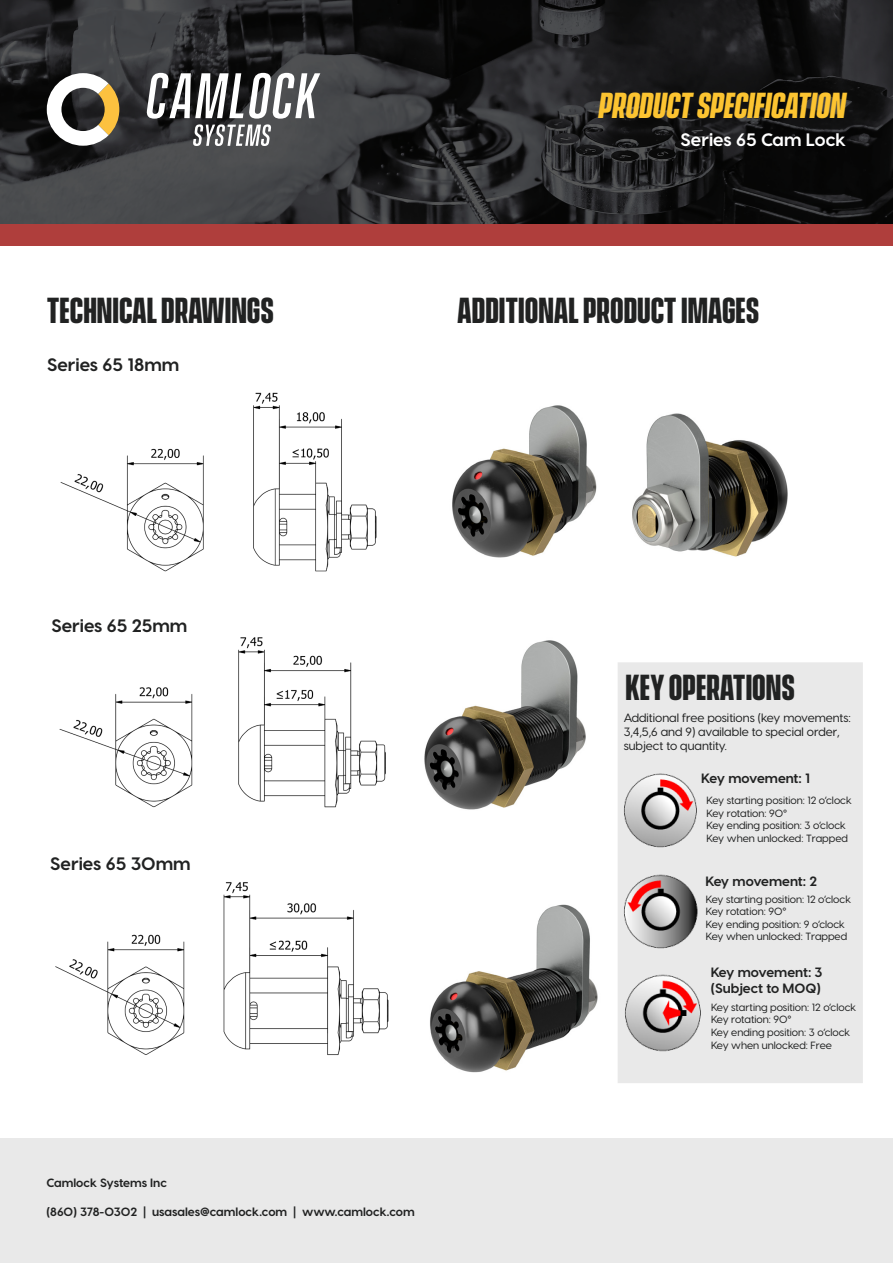
<style>
.page{position:relative;width:893px;height:1263px;background:#fff}
.page>*{position:absolute;margin:0;border:0;box-sizing:border-box;transform-origin:0 0}
.Sub-heading{font:700 33px "Vanguard CF";color:#212222}
.Product_specificatio{font:italic 700 33px "Vanguard CF";color:#fcc431}
.Table_text_-_right_c{font:700 18px "Visby CF";color:#212222}
.Introduction{font:700 18px "Visby CF";color:#fff}
.Table_text_-_right_c-2{font:700 13.5px/16.2px "Visby CF";color:#212222}
.Body_copy{font:500 12px/14.4px "Visby CF";color:#212222}
.Body_copy-2{font:700 12px "Visby CF";color:#212222}
.Body_copy-3{font:500 10.5px/12.6px "Visby CF";color:#212222}
</style>
<div class="page">
<img style="left:432px;top:640px;width:154px;height:170px">
<div style="left:0;top:1138px;width:893px;height:125px;background:#e9e9e9"></div>
<svg style="left:0;top:0;width:893px;height:224px;background:#252527"></svg>
<div style="left:0;top:224px;width:893px;height:21px;background:#af3e3c"></div>
<svg style="left:47px;top:73px;width:72px;height:73px"></svg>
<svg style="left:146px;top:73px;width:174px;height:73px"></svg>
<img style="left:60px;top:392px;width:317px;height:180px">
<img style="left:59px;top:637px;width:373px;height:171px">
<img style="left:55px;top:882px;width:334px;height:174px">
<img style="left:430px;top:904px;width:168px;height:169px">
<img style="left:632px;top:413px;width:156px;height:144px">
<img style="left:452px;top:405px;width:145px;height:153px">
<div style="left:618px;top:662px;width:245px;height:421px;background:#e9e9e9"></div>
<img style="left:624px;top:773px;width:73px;height:75px">
<img style="left:624px;top:874px;width:74px;height:75px">
<img style="left:625px;top:974px;width:76px;height:78px">
<p class="Product_specificatio" style="left:599px;top:86px;width:248px">PRODUCT SPECIFICATION</p>
<p class="Introduction" style="left:681px;top:128px;width:167px">Series 65 Cam Lock</p>
<p class="Sub-heading" style="left:47px;top:291px;width:229px">TECHNICAL DRAWINGS</p>
<p class="Sub-heading" style="left:457px;top:291px;width:304px">ADDITIONAL PRODUCT IMAGES</p>
<p class="Table_text_-_right_c" style="left:47px;top:354px;width:134px">Series 65 18mm</p>
<p class="Table_text_-_right_c" style="left:51px;top:615px;width:138px">Series 65 25mm</p>
<p class="Table_text_-_right_c" style="left:50px;top:852px;width:142px">Series 65 30mm</p>
<p class="Body_copy-2" style="left:46px;top:1175px;width:122px">Camlock Systems Inc</p>
<p class="Body_copy-2" style="left:46px;top:1204px;width:370px">(860) 378-0302 | usasales@camlock.com | www.camlock.com</p>
<p class="Sub-heading" style="left:625px;top:668px;width:171px">KEY OPERATIONS</p>
<p class="Body_copy" style="left:624px;top:710px;width:229px">Additional free positions (key movements:<br>3,4,5,6 and 9) available to special order, subject to quantity.</p>
<p class="Table_text_-_right_c-2" style="left:701px;top:770px;width:110px">Key movement: 1</p>
<p class="Body_copy-3" style="left:707px;top:794px;width:147px">Key starting position: 12 o’clock<br>Key rotation: 90°</p>
<p class="Body_copy-3" style="left:707px;top:819px;width:143px">Key ending position: 3 o’clock<br>Key when unlocked: Trapped</p>
<p class="Table_text_-_right_c-2" style="left:705px;top:872px;width:113px">Key movement: 2</p>
<p class="Body_copy-3" style="left:706px;top:892px;width:147px">Key starting position: 12 o’clock<br>Key rotation: 90°</p>
<p class="Body_copy-3" style="left:706px;top:918px;width:143px">Key ending position: 9 o’clock<br>Key when unlocked: Trapped</p>
<p class="Table_text_-_right_c-2" style="left:711px;top:964px;width:113px">Key movement: 3 (Subject to MOQ)</p>
<p class="Body_copy-3" style="left:711px;top:1001px;width:147px">Key starting position: 12 o’clock<br>Key rotation: 90°</p>
<p class="Body_copy-3" style="left:711px;top:1026px;width:141px">Key ending position: 3 o’clock<br>Key when unlocked: Free</p>
</div>
